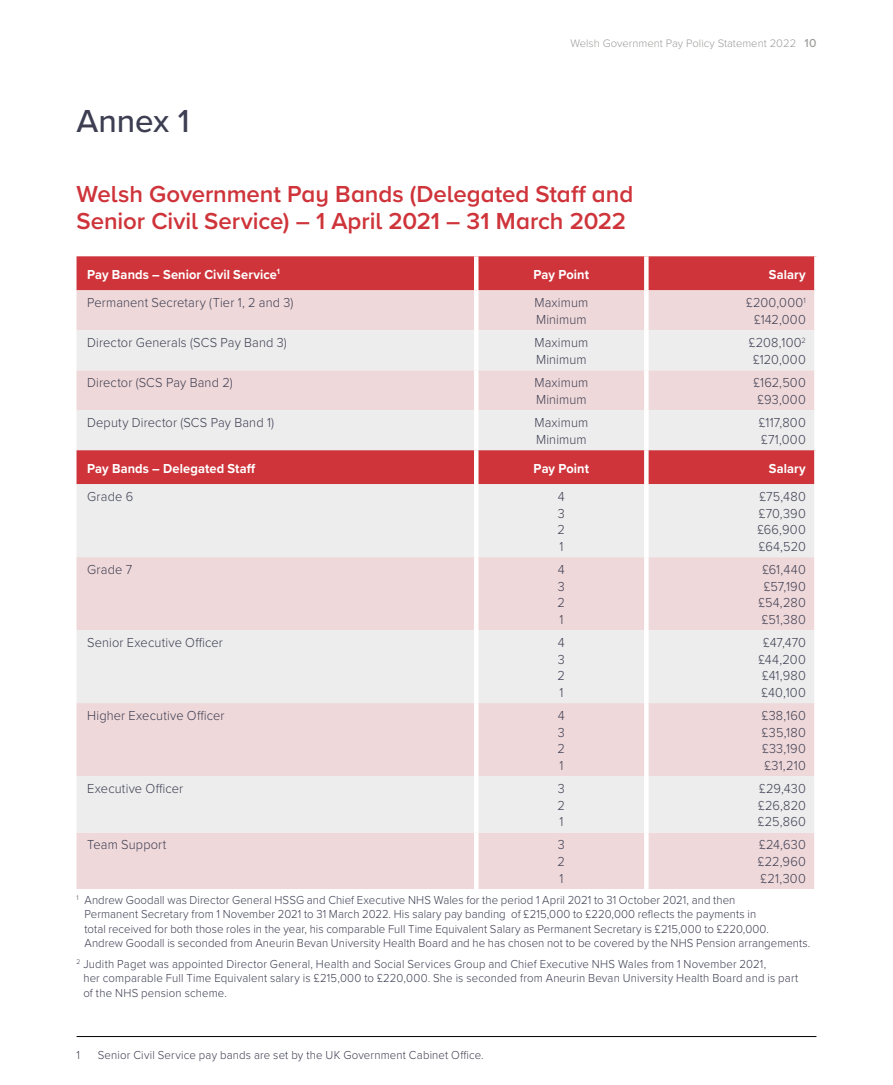
<style>
.page{position:relative;width:893px;height:1085px;background:#fff}
.page>*{position:absolute;margin:0;border:0;box-sizing:border-box;transform-origin:0 0}
.H1_Heading{font:500 33px "Proxima Nova";letter-spacing:-.005em;color:#3d3e52}
.H2_Sub_Heading_Spann{font:600 24px/27px "Proxima Nova";letter-spacing:-.005em;color:#ce343a}
.Table_Text_Right{font:300 13.5px "Proxima Nova";letter-spacing:.015em;color:#3d3e52;scale:.95 1}
.Table_Text{font:300 13.5px "Proxima Nova";letter-spacing:.01em;color:#3d3e52;scale:.95 1}
.Middle{font:300 13.5px "Proxima Nova";letter-spacing:.01em;color:#3d3e52;scale:.95 1}
.Table_Heading_Left{font:700 13.5px "Proxima Nova";letter-spacing:.01em;color:#fff;scale:.95 1}
.Centre{font:700 13.5px "Proxima Nova";letter-spacing:.005em;color:#fff;scale:.95 1}
.Table_Heading_Right{font:700 13.5px "Proxima Nova";letter-spacing:.025em;color:#fff;scale:.95 1}
.Footnotes{font:300 12px/14.4px "Proxima Nova";letter-spacing:.01em;color:#3d3e52;scale:.95 1}
.t1{font:300 11.25px "Proxima Nova";color:#9d9d9c}
.s1{font-weight:500;font-size:12px}
</style>
<div class="page">
<hr style="left:77px;top:1036px;width:739px;height:1px;background:#000">
<div style="left:77px;top:256px;width:737px;height:34px;background:#ce343a"></div>
<div style="left:77px;top:290px;width:737px;height:598px;background:#efd8d9"></div>
<svg style="left:77px;top:330px;width:737px;height:502px;background:#ebd8d9"></svg>
<hr style="left:474px;top:256px;width:4px;height:34px;background:#fff">
<div style="left:644px;top:256px;width:5px;height:34px;background:#fff"></div>
<hr style="left:474px;top:290px;width:4px;height:40px;background:#fff">
<div style="left:644px;top:290px;width:5px;height:40px;background:#fff"></div>
<hr style="left:474px;top:330px;width:4px;height:40px;background:#fff">
<div style="left:644px;top:330px;width:5px;height:40px;background:#fff"></div>
<hr style="left:474px;top:370px;width:4px;height:40px;background:#fff">
<div style="left:644px;top:370px;width:5px;height:40px;background:#fff"></div>
<hr style="left:474px;top:410px;width:4px;height:40px;background:#fff">
<div style="left:644px;top:410px;width:5px;height:40px;background:#fff"></div>
<hr style="left:474px;top:450px;width:4px;height:34px;background:#fff">
<div style="left:644px;top:450px;width:5px;height:34px;background:#fff"></div>
<hr style="left:474px;top:484px;width:4px;height:73px;background:#fff">
<div style="left:644px;top:484px;width:5px;height:73px;background:#fff"></div>
<hr style="left:474px;top:557px;width:4px;height:73px;background:#fff">
<div style="left:644px;top:557px;width:5px;height:73px;background:#fff"></div>
<hr style="left:474px;top:630px;width:4px;height:73px;background:#fff">
<div style="left:644px;top:630px;width:5px;height:73px;background:#fff"></div>
<hr style="left:474px;top:703px;width:4px;height:73px;background:#fff">
<div style="left:644px;top:703px;width:5px;height:73px;background:#fff"></div>
<hr style="left:474px;top:776px;width:4px;height:56px;background:#fff">
<div style="left:644px;top:776px;width:5px;height:56px;background:#fff"></div>
<hr style="left:474px;top:832px;width:4px;height:56px;background:#fff">
<div style="left:644px;top:832px;width:5px;height:56px;background:#fff"></div>
<h1 class="H1_Heading" style="left:77px;top:97px;width:115px">Annex 1</h1>
<p class="t1" style="left:570px;top:35px;width:247px">Welsh Government Pay Policy Statement 2022 <span class="s1">10</span></p>
<h2 class="H2_Sub_Heading_Spann" style="left:77px;top:180px;width:558px">Welsh Government Pay Bands (Delegated Staff and<br>Senior Civil Service) – 1 April 2021 – 31 March 2022</h2>
<p class="Table_Heading_Left" style="left:87px;top:264px;width:204px">Pay Bands – Senior Civil Service<sup>1</sup></p>
<p class="Centre" style="left:534px;top:264px;width:60px">Pay Point</p>
<p class="Table_Heading_Right" style="left:769px;top:264px;width:41px">Salary</p>
<p class="Table_Text" style="left:87px;top:293px;width:219px">Permanent Secretary (Tier 1, 2 and 3)</p>
<p class="Middle" style="left:534px;top:293px;width:58px">Maximum</p>
<p class="Table_Text_Right" style="left:536px;top:309px;width:55px">Minimum</p>
<p class="Table_Text_Right" style="left:746px;top:293px;width:64px">£200,000<sup>1</sup></p>
<p class="Table_Text_Right" style="left:754px;top:309px;width:56px">£142,000</p>
<p class="Table_Text" style="left:87px;top:333px;width:212px">Director Generals (SCS Pay Band 3)</p>
<p class="Middle" style="left:534px;top:333px;width:58px">Maximum</p>
<p class="Middle" style="left:536px;top:349px;width:55px">Minimum</p>
<p class="Table_Text_Right" style="left:749px;top:333px;width:61px">£208,100<sup>2</sup></p>
<p class="Table_Text_Right" style="left:753px;top:349px;width:57px">£120,000</p>
<p class="Table_Text" style="left:87px;top:372px;width:155px">Director (SCS Pay Band 2)</p>
<p class="Middle" style="left:534px;top:372px;width:58px">Maximum</p>
<p class="Middle" style="left:536px;top:389px;width:55px">Minimum</p>
<p class="Table_Text_Right" style="left:753px;top:372px;width:57px">£162,500</p>
<p class="Table_Text_Right" style="left:758px;top:389px;width:52px">£93,000</p>
<p class="Table_Text" style="left:87px;top:412px;width:198px">Deputy Director (SCS Pay Band 1)</p>
<p class="Middle" style="left:534px;top:412px;width:58px">Maximum</p>
<p class="Middle" style="left:536px;top:429px;width:55px">Minimum</p>
<p class="Table_Text_Right" style="left:759px;top:412px;width:51px">£117,800</p>
<p class="Table_Text_Right" style="left:761px;top:429px;width:48px">£71,000</p>
<p class="Table_Heading_Left" style="left:87px;top:458px;width:179px">Pay Bands – Delegated Staff</p>
<p class="Centre" style="left:534px;top:458px;width:60px">Pay Point</p>
<p class="Table_Heading_Right" style="left:769px;top:458px;width:41px">Salary</p>
<p class="Table_Text" style="left:87px;top:486px;width:50px">Grade 6</p>
<p class="Middle" style="left:558px;top:486px;width:9px">4</p>
<p class="Middle" style="left:558px;top:503px;width:9px">3</p>
<p class="Middle" style="left:558px;top:519px;width:9px">2</p>
<p class="Middle" style="left:559px;top:536px;width:6px">1</p>
<p class="Table_Text_Right" style="left:759px;top:486px;width:50px">£75,480</p>
<p class="Table_Text_Right" style="left:759px;top:503px;width:51px">£70,390</p>
<p class="Table_Text_Right" style="left:757px;top:519px;width:52px">£66,900</p>
<p class="Table_Text_Right" style="left:759px;top:536px;width:51px">£64,520</p>
<p class="Table_Text" style="left:87px;top:559px;width:49px">Grade 7</p>
<p class="Middle" style="left:558px;top:559px;width:9px">4</p>
<p class="Middle" style="left:558px;top:576px;width:9px">3</p>
<p class="Middle" style="left:558px;top:592px;width:9px">2</p>
<p class="Middle" style="left:559px;top:609px;width:6px">1</p>
<p class="Table_Text" style="left:87px;top:632px;width:144px">Senior Executive Officer</p>
<p class="Middle" style="left:558px;top:632px;width:9px">4</p>
<p class="Middle" style="left:558px;top:649px;width:9px">3</p>
<p class="Middle" style="left:558px;top:665px;width:9px">2</p>
<p class="Middle" style="left:559px;top:682px;width:6px">1</p>
<p class="Table_Text" style="left:87px;top:705px;width:146px">Higher Executive Officer</p>
<p class="Middle" style="left:558px;top:705px;width:9px">4</p>
<p class="Middle" style="left:558px;top:722px;width:9px">3</p>
<p class="Middle" style="left:558px;top:738px;width:9px">2</p>
<p class="Middle" style="left:559px;top:755px;width:6px">1</p>
<p class="Table_Text" style="left:87px;top:778px;width:103px">Executive Officer</p>
<p class="Middle" style="left:558px;top:778px;width:9px">3</p>
<p class="Middle" style="left:558px;top:794px;width:9px">2</p>
<p class="Middle" style="left:559px;top:811px;width:6px">1</p>
<p class="Table_Text_Right" style="left:762px;top:559px;width:47px">£61,440</p>
<p class="Table_Text_Right" style="left:764px;top:576px;width:46px">£57,190</p>
<p class="Table_Text_Right" style="left:758px;top:592px;width:51px">£54,280</p>
<p class="Table_Text_Right" style="left:762px;top:609px;width:48px">£51,380</p>
<p class="Table_Text_Right" style="left:763px;top:632px;width:46px">£47,470</p>
<p class="Table_Text_Right" style="left:758px;top:649px;width:51px">£44,200</p>
<p class="Table_Text_Right" style="left:762px;top:665px;width:47px">£41,980</p>
<p class="Table_Text_Right" style="left:762px;top:682px;width:48px">£40,100</p>
<p class="Table_Text_Right" style="left:762px;top:705px;width:48px">£38,160</p>
<p class="Table_Text_Right" style="left:762px;top:722px;width:48px">£35,180</p>
<p class="Table_Text_Right" style="left:762px;top:738px;width:48px">£33,190</p>
<p class="Table_Text_Right" style="left:764px;top:755px;width:45px">£31,210</p>
<p class="Table_Text_Right" style="left:759px;top:778px;width:51px">£29,430</p>
<p class="Table_Text_Right" style="left:758px;top:794px;width:52px">£26,820</p>
<p class="Table_Text_Right" style="left:758px;top:811px;width:52px">£25,860</p>
<p class="Table_Text" style="left:87px;top:834px;width:85px">Team Support</p>
<p class="Middle" style="left:558px;top:834px;width:9px">3</p>
<p class="Middle" style="left:558px;top:851px;width:9px">2</p>
<p class="Middle" style="left:559px;top:867px;width:6px">1</p>
<p class="Table_Text_Right" style="left:759px;top:834px;width:51px">£24,630</p>
<p class="Table_Text_Right" style="left:758px;top:851px;width:52px">£22,960</p>
<p class="Table_Text_Right" style="left:761px;top:867px;width:49px">£21,300</p>
<p class="Footnotes" style="left:84px;top:891px;width:766px;text-indent:-8px"><sup>1</sup> Andrew Goodall was Director General HSSG and Chief Executive NHS Wales for the period 1 April 2021 to 31 October 2021, and then<br>Permanent Secretary from 1 November 2021 to 31 March 2022. His salary pay banding of £215,000 to £220,000 reflects the payments in<br>total received for both those roles in the year, his comparable Full Time Equivalent Salary as Permanent Secretary is £215,000 to £220,000.<br>Andrew Goodall is seconded from Aneurin Bevan University Health Board and he has chosen not to be covered by the NHS Pension arrangements.</p>
<p class="Footnotes" style="left:83px;top:955px;width:754px;text-indent:-7px"><sup>2</sup> Judith Paget was appointed Director General, Health and Social Services Group and Chief Executive NHS Wales from 1 November 2021,<br>her comparable Full Time Equivalent salary is £215,000 to £220,000. She is seconded from Aneurin Bevan University Health Board and is part of the NHS pension scheme.</p>
<p class="Footnotes" style="left:77px;top:1047px;width:5px">1</p>
<p class="Footnotes" style="left:98px;top:1047px;width:408px">Senior Civil Service pay bands are set by the UK Government Cabinet Office.</p>
</div>
